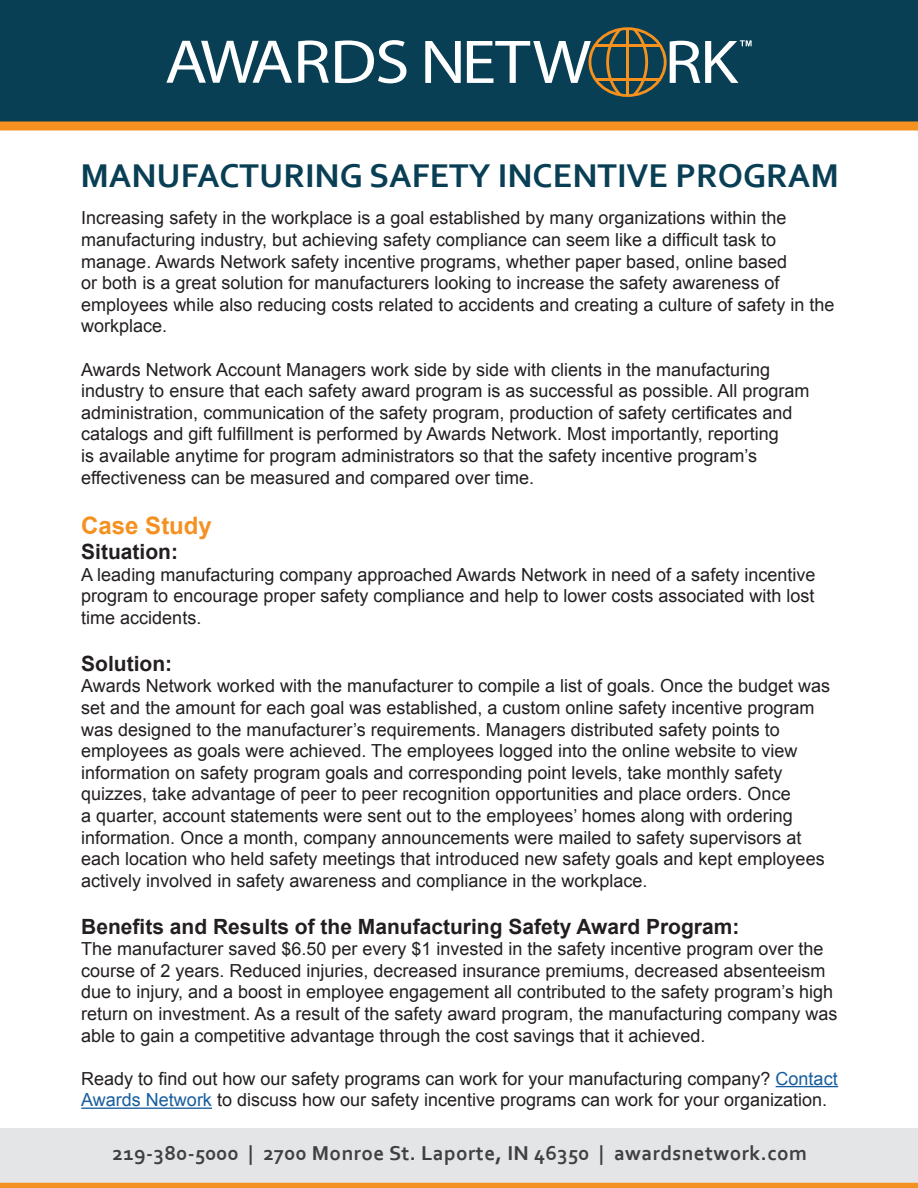
<style>
.page{position:relative;width:918px;height:1188px;background:#fff}
.page>*{position:absolute;margin:0;border:0;box-sizing:border-box;transform-origin:0 0}
.t1{font:700 34.5px "Corbel";color:#093f55}
.t2{font:700 24px "Arial";color:#f49121}
.t3{font:700 21px "Arial";color:#231f20}
.t4{font:700 21px "Corbel";letter-spacing:.02em;color:#404042}
.t5{font:18px/21.6px "Arial";color:#231f20}
.s1{color:#175d9e}
</style>
<div class="page">
<div style="left:0;top:1128px;width:918px;height:56px;background:#e4e5e7"></div>
<div style="left:0;top:0;width:918px;height:124px;background:#093f55"></div>
<div style="left:0;top:122px;width:918px;height:8px;background:#f49121"></div>
<svg style="left:166px;top:41px;width:126px;height:42px"></svg>
<svg style="left:298px;top:40px;width:31px;height:43px"></svg>
<svg style="left:335px;top:40px;width:71px;height:43px"></svg>
<svg style="left:425px;top:41px;width:36px;height:42px"></svg>
<svg style="left:467px;top:27px;width:285px;height:70px"></svg>
<div style="left:0;top:1183px;width:918px;height:5px;background:#f49121"></div>
<hr style="left:776px;top:1086px;width:62px;height:1px;background:#175d9e">
<hr style="left:81px;top:1108px;width:131px;height:1px;background:#175d9e">
<p class="t1" style="left:80px;top:155px;width:760px">MANUFACTURING SAFETY INCENTIVE PROGRAM</p>
<p class="t5" style="left:81px;top:207px;width:755px">Increasing safety in the workplace is a goal established by many organizations within the manufacturing industry, but achieving safety compliance can seem like a difficult task to manage. Awards Network safety incentive programs, whether paper based, online based<br>or both is a great solution for manufacturers looking to increase the safety awareness of employees while also reducing costs related to accidents and creating a culture of safety in the workplace.</p>
<p class="t5" style="left:81px;top:359px;width:730px">Awards Network Account Managers work side by side with clients in the manufacturing industry to ensure that each safety award program is as successful as possible. All program administration, communication of the safety program, production of safety certificates and catalogs and gift fulfillment is performed by Awards Network. Most importantly, reporting<br>is available anytime for program administrators so that the safety incentive program’s effectiveness can be measured and compared over time.</p>
<p class="t2" style="left:81px;top:509px;width:132px">Case Study</p>
<p class="t3" style="left:81px;top:538px;width:98px">Situation:</p>
<p class="t5" style="left:81px;top:564px;width:736px;text-align:justify">A leading manufacturing company approached Awards Network in need of a safety incentive program to encourage proper safety compliance and help to lower costs associated with lost time accidents.</p>
<p class="t3" style="left:81px;top:649px;width:92px">Solution:</p>
<p class="t5" style="left:81px;top:675px;width:750px">Awards Network worked with the manufacturer to compile a list of goals. Once the budget was set and the amount for each goal was established, a custom online safety incentive program was designed to the manufacturer’s requirements. Managers distributed safety points to employees as goals were achieved. The employees logged into the online website to view information on safety program goals and corresponding point levels, take monthly safety quizzes, take advantage of peer to peer recognition opportunities and place orders. Once<br>a quarter, account statements were sent out to the employees’ homes along with ordering information. Once a month, company announcements were mailed to safety supervisors at each location who held safety meetings that introduced new safety goals and kept employees actively involved in safety awareness and compliance in the workplace.</p>
<p class="t3" style="left:81px;top:912px;width:660px">Benefits and Results of the Manufacturing Safety Award Program:</p>
<p class="t5" style="left:81px;top:938px;width:758px">The manufacturer saved $6.50 per every $1 invested in the safety incentive program over the course of 2 years. Reduced injuries, decreased insurance premiums, decreased absenteeism due to injury, and a boost in employee engagement all contributed to the safety program’s high return on investment. As a result of the safety award program, the manufacturing company was able to gain a competitive advantage through the cost savings that it achieved.</p>
<p class="t5" style="left:81px;top:1068px;width:758px">Ready to find out how our safety programs can work for your manufacturing company? <span class="s1">Contact<br>Awards Network</span> to discuss how our safety incentive programs can work for your organization.</p>
<p class="t4" style="left:113px;top:1140px;width:696px">219-380-5000 | 2700 Monroe St. Laporte, IN 46350 | awardsnetwork.com</p>
</div>
